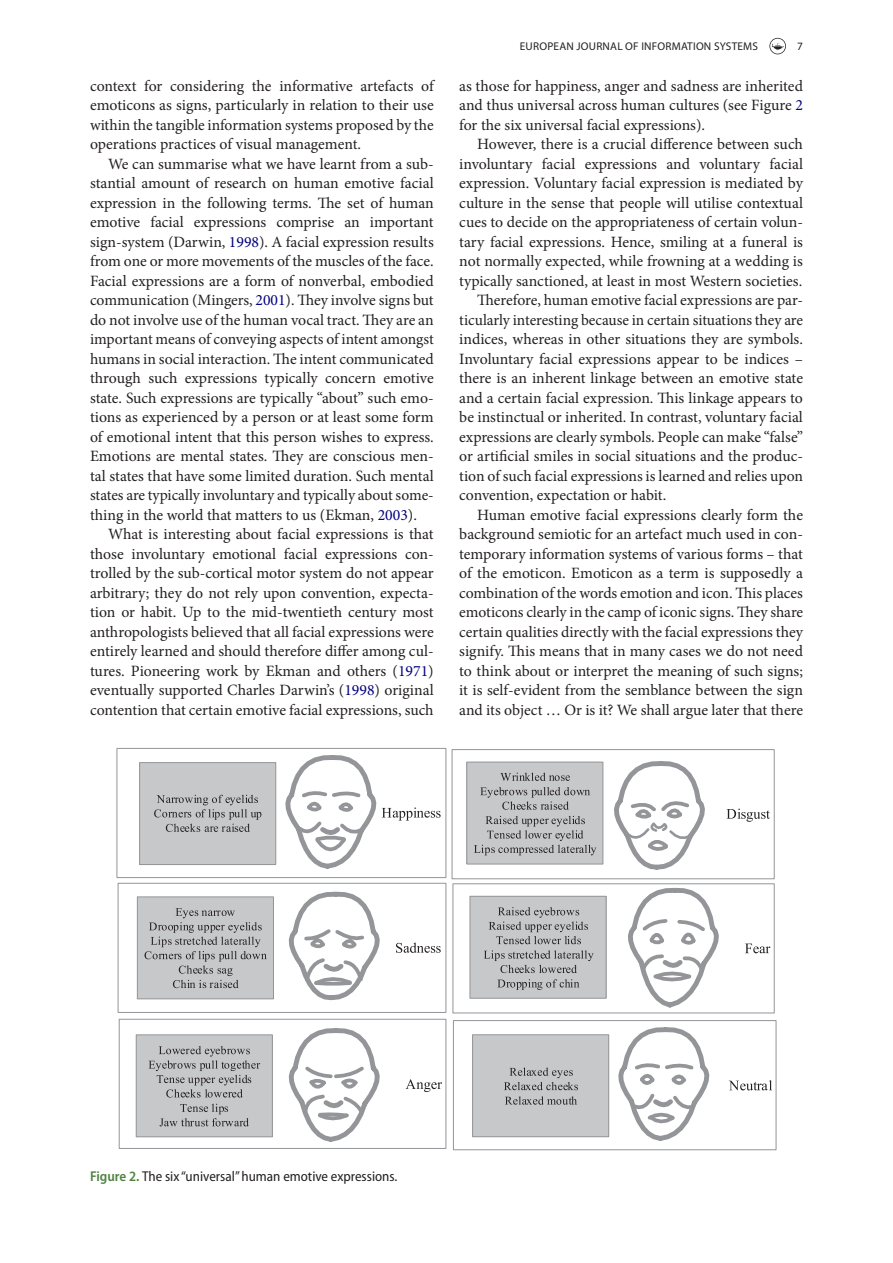
<style>
.page{position:relative;width:893px;height:1263px;background:#fff}
.page>*{position:absolute;margin:0;border:0;box-sizing:border-box;transform-origin:0 0}
.t1{font:15.75px/19.5px "Minion Pro";color:#231f20;text-align:justify}
.t2{font:semi-condensed 14.25px "Myriad Pro";color:#231f20}
.t3{font:11.25px "Myriad Pro";letter-spacing:.02em;color:#231f20}
.s1{color:#000080}
.s2{font-weight:600;color:#508342}
</style>
<div class="page">
<svg style="left:769px;top:38px;width:17px;height:16px"></svg>
<div style="left:452px;top:749px;width:323px;height:130px;border:1px solid #939598"></div>
<svg style="left:726px;top:809px;width:44px;height:13px"></svg>
<div style="left:467px;top:762px;width:136px;height:102px;background:#c7c8ca"></div>
<div style="left:466px;top:762px;width:137px;height:102px;border:1px solid #939598"></div>
<svg style="left:500px;top:773px;width:70px;height:8px"></svg>
<svg style="left:480px;top:787px;width:110px;height:23px"></svg>
<svg style="left:474px;top:816px;width:122px;height:39px"></svg>
<svg style="left:614px;top:761px;width:91px;height:109px"></svg>
<div style="left:452px;top:883px;width:323px;height:130px;border:1px solid #939598"></div>
<svg style="left:745px;top:943px;width:25px;height:10px"></svg>
<div style="left:470px;top:896px;width:136px;height:102px;background:#c7c8ca"></div>
<div style="left:469px;top:896px;width:137px;height:103px;border:1px solid #939598"></div>
<svg style="left:489px;top:907px;width:99px;height:37px"></svg>
<svg style="left:484px;top:950px;width:110px;height:23px"></svg>
<svg style="left:497px;top:979px;width:82px;height:11px"></svg>
<svg style="left:628px;top:887px;width:91px;height:121px"></svg>
<div style="left:119px;top:1019px;width:327px;height:130px;border:1px solid #939598"></div>
<svg style="left:406px;top:1079px;width:36px;height:13px"></svg>
<div style="left:136px;top:1035px;width:136px;height:102px;background:#c7c8ca"></div>
<div style="left:136px;top:1034px;width:137px;height:103px;border:1px solid #939598"></div>
<svg style="left:149px;top:1046px;width:111px;height:51px"></svg>
<svg style="left:160px;top:1104px;width:89px;height:22px"></svg>
<svg style="left:288px;top:1028px;width:92px;height:114px"></svg>
<div style="left:118px;top:883px;width:328px;height:130px;border:1px solid #939598"></div>
<svg style="left:396px;top:942px;width:45px;height:11px"></svg>
<div style="left:137px;top:897px;width:136px;height:102px;background:#c7c8ca"></div>
<div style="left:137px;top:896px;width:137px;height:103px;border:1px solid #939598"></div>
<svg style="left:145px;top:908px;width:122px;height:80px"></svg>
<svg style="left:288px;top:891px;width:92px;height:110px"></svg>
<div style="left:116px;top:748px;width:330px;height:130px;border:1px solid #939598"></div>
<div style="left:140px;top:762px;width:136px;height:102px;background:#c7c8ca"></div>
<div style="left:139px;top:762px;width:137px;height:103px;border:1px solid #939598"></div>
<svg style="left:154px;top:795px;width:107px;height:37px"></svg>
<svg style="left:285px;top:755px;width:156px;height:114px"></svg>
<div style="left:453px;top:1020px;width:323px;height:130px;border:1px solid #939598"></div>
<svg style="left:729px;top:1080px;width:43px;height:10px"></svg>
<div style="left:473px;top:1035px;width:136px;height:102px;background:#c7c8ca"></div>
<div style="left:472px;top:1034px;width:137px;height:103px;border:1px solid #939598"></div>
<svg style="left:504px;top:1067px;width:74px;height:23px"></svg>
<svg style="left:505px;top:1096px;width:72px;height:9px"></svg>
<svg style="left:618px;top:1027px;width:92px;height:114px"></svg>
<p class="t1" style="left:90px;top:76px;width:345px">context for considering the informative artefacts of emoticons as signs, particularly in relation to their use within the tangible information systems proposed by the operations practices of visual management.</p>
<p class="t1" style="left:90px;top:154px;width:345px;text-indent:18px">We can summarise what we have learnt from a sub&shy;stantial amount of research on human emotive facial expression in the following terms. The set of human emotive facial expressions comprise an important sign-system (Darwin, <span class="s1">1998</span>). A facial expression results from one or more movements of the muscles of the face.<br>Facial expressions are a form of nonverbal, embodied communication (Mingers, <span class="s1">2001</span>). They involve signs but do not involve use of the human vocal tract. They are an important means of conveying aspects of intent amongst humans in social interaction. The intent communicated through such expressions typically concern emotive state. Such expressions are typically “about” such emo&shy;tions as experienced by a person or at least some form of emotional intent that this person wishes to express.<br>Emotions are mental states. They are conscious men&shy;tal states that have some limited duration. Such mental states are typically involuntary and typically about some&shy;thing in the world that matters to us (Ekman, <span class="s1">2003</span>).</p>
<p class="t1" style="left:90px;top:524px;width:345px;text-indent:18px">What is interesting about facial expressions is that those involuntary emotional facial expressions con&shy;trolled by the sub-cortical motor system do not appear arbitrary; they do not rely upon convention, expecta&shy;tion or habit. Up to the mid-twentieth century most anthropologists believed that all facial expressions were entirely learned and should therefore differ among cul&shy;tures. Pioneering work by Ekman and others (<span class="s1">1971</span>) eventually supported Charles Darwin’s (<span class="s1">1998</span>) original contention that certain emotive facial expressions, such</p>
<p class="t3" style="left:520px;top:39px;width:240px">EUROPEAN JOURNAL OF INFORMATION SYSTEMS</p>
<p class="t3" style="left:797px;top:39px;width:7px">7</p>
<p class="t1" style="left:459px;top:76px;width:345px">as those for happiness, anger and sadness are inherited and thus universal across human cultures (see Figure <span class="s1">2 </span>for the six universal facial expressions).</p>
<p class="t1" style="left:477px;top:134px;width:327px">However, there is a crucial difference between such</p>
<p class="t1" style="left:459px;top:154px;width:345px">involuntary facial expressions and voluntary facial</p>
<p class="t1" style="left:459px;top:173px;width:345px">expression. Voluntary facial expression is mediated by</p>
<p class="t1" style="left:459px;top:193px;width:345px">culture in the sense that people will utilise contextual</p>
<p class="t1" style="left:459px;top:212px;width:345px">cues to decide on the appropriateness of certain volun-</p>
<p class="t1" style="left:459px;top:232px;width:345px">tary facial expressions. Hence, smiling at a funeral is</p>
<p class="t1" style="left:459px;top:251px;width:345px">not normally expected, while frowning at a wedding is</p>
<p class="t1" style="left:459px;top:271px;width:345px">typically sanctioned, at least in most Western societies.</p>
<p class="t1" style="left:477px;top:290px;width:327px">Therefore, human emotive facial expressions are par-</p>
<p class="t1" style="left:459px;top:310px;width:345px">ticularly interesting because in certain situations they are</p>
<p class="t1" style="left:459px;top:329px;width:345px">indices, whereas in other situations they are symbols.</p>
<p class="t1" style="left:459px;top:349px;width:345px">Involuntary facial expressions appear to be indices –</p>
<p class="t1" style="left:459px;top:368px;width:345px">there is an inherent linkage between an emotive state</p>
<p class="t1" style="left:459px;top:388px;width:345px">and a certain facial expression. This linkage appears to</p>
<p class="t1" style="left:459px;top:407px;width:345px">be instinctual or inherited. In contrast, voluntary facial</p>
<p class="t1" style="left:459px;top:427px;width:345px">expressions are clearly symbols. People can make “false”</p>
<p class="t1" style="left:459px;top:446px;width:345px">or artificial smiles in social situations and the produc-</p>
<p class="t1" style="left:459px;top:466px;width:345px">tion of such facial expressions is learned and relies upon</p>
<p class="t1" style="left:459px;top:485px;width:209px">convention, expectation or habit.</p>
<p class="t1" style="left:477px;top:505px;width:327px">Human emotive facial expressions clearly form the</p>
<p class="t1" style="left:459px;top:524px;width:345px">background semiotic for an artefact much used in con-</p>
<p class="t1" style="left:459px;top:544px;width:345px">temporary information systems of various forms – that</p>
<p class="t1" style="left:459px;top:563px;width:345px">of the emoticon. Emoticon as a term is supposedly a</p>
<p class="t1" style="left:459px;top:583px;width:345px">combination of the words emotion and icon. This places</p>
<p class="t1" style="left:459px;top:602px;width:345px">emoticons clearly in the camp of iconic signs. They share</p>
<p class="t1" style="left:459px;top:622px;width:345px">certain qualities directly with the facial expressions they</p>
<p class="t1" style="left:459px;top:641px;width:345px">signify. This means that in many cases we do not need</p>
<p class="t1" style="left:459px;top:661px;width:345px">to think about or interpret the meaning of such signs;</p>
<p class="t1" style="left:459px;top:680px;width:345px">it is self-evident from the semblance between the sign</p>
<p class="t1" style="left:459px;top:700px;width:345px">and its object … Or is it? We shall argue later that there</p>
<p class="t2" style="left:90px;top:1168px;width:309px"><span class="s2">Figure 2.</span> The six “universal” human emotive expressions.</p>
</div>
